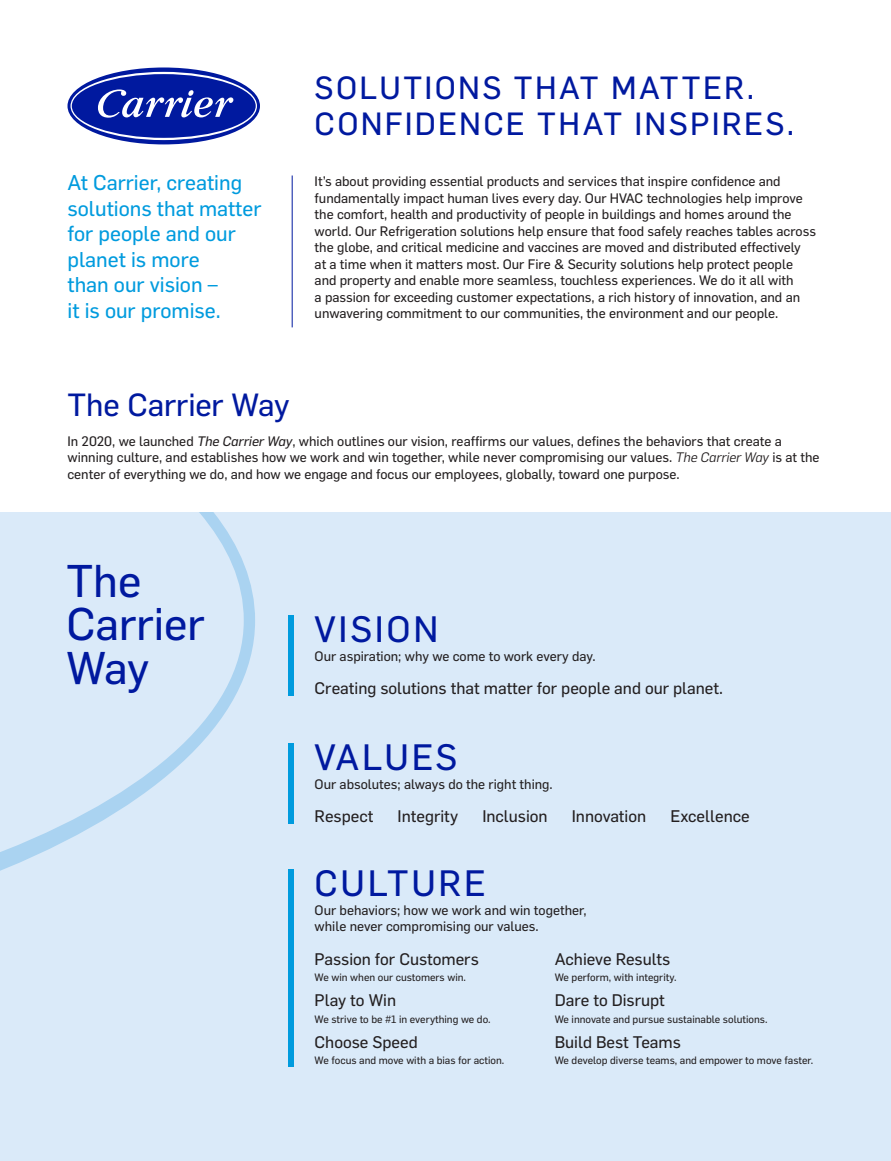
<style>
.page{position:relative;width:891px;height:1161px;background:#fff}
.page>*{position:absolute;margin:0;border:0;box-sizing:border-box;transform-origin:0 0}
.t1{font:45px/43.3px "Flama Basic";color:#00199f}
.t2{font:36px "Flama Basic";letter-spacing:.075em;color:#00199f}
.t3{font:31.5px/36px "Flama Basic";letter-spacing:.07em;color:#00199f}
.t4{font:31.5px "Flama Basic";letter-spacing:-.01em;color:#00199f}
.t5{font:21px/25.5px "Flama Basic";color:#009bde}
.t6{font:16.5px "Flama Basic";color:#231f20}
.t7{font:13.5px/16.5px "Flama Basic";color:#231f20}
.t8{font:10.5px "Flama Basic";color:#231f20}
.s1{font-style:italic}
.s2{font-family:"Flama";font-style:italic}
</style>
<div class="page">
<div style="left:0;top:512px;width:891px;height:649px;background:#daeaf9"></div>
<div style="left:288px;top:615px;width:6px;height:81px;background:#009bde"></div>
<div style="left:288px;top:743px;width:6px;height:81px;background:#009bde"></div>
<div style="left:288px;top:869px;width:6px;height:198px;background:#009bde"></div>
<hr style="left:292px;top:176px;width:1px;height:151px;background:#00199f">
<div style="left:67px;top:68px;width:193px;height:76px;background:#00199f;border-radius:50%"></div>
<svg style="left:71px;top:72px;width:186px;height:68px"></svg>
<svg style="left:0;top:512px;width:255px;height:359px"></svg>
<h3 class="t5" style="left:68px;top:169px;width:196px">At Carrier, creating solutions that matter for people and our planet is more<br>than our vision –<br>it is our promise.</h3>
<h3 class="t3" style="left:315px;top:68px;width:481px">SOLUTIONS THAT MATTER.<br>CONFIDENCE THAT INSPIRES.</h3>
<p class="t7" style="left:315px;top:172px;width:503px">It’s about providing essential products and services that inspire confidence and fundamentally impact human lives every day. Our HVAC technologies help improve the comfort, health and productivity of people in buildings and homes around the world. Our Refrigeration solutions help ensure that food safely reaches tables across the globe, and critical medicine and vaccines are moved and distributed effectively<br>at a time when it matters most. Our Fire &amp; Security solutions help protect people and property and enable more seamless, touchless experiences. We do it all with<br>a passion for exceeding customer expectations, a rich history of innovation, and an unwavering commitment to our communities, the environment and our people.</p>
<h3 class="t4" style="left:68px;top:383px;width:224px">The Carrier Way</h3>
<p class="t7" style="left:68px;top:432px;width:754px">In 2020, we launched <span class="s1">The Carrier Way</span>, which outlines our vision, reaffirms our values, defines the behaviors that create a winning culture, and establishes how we work and win together, while never compromising our values. <span class="s2">The Carrier Way</span> is at the center of everything we do, and how we engage and focus our employees, globally, toward one purpose.</p>
<h1 class="t1" style="left:66px;top:556px;width:140px">The<br>Carrier<br>Way</h1>
<h2 class="t2" style="left:315px;top:604px;width:125px">VISION</h2>
<p class="t7" style="left:315px;top:647px;width:283px">Our aspiration; why we come to work every day.</p>
<p class="t6" style="left:315px;top:677px;width:410px">Creating solutions that matter for people and our planet.</p>
<h2 class="t2" style="left:315px;top:732px;width:144px">VALUES</h2>
<p class="t7" style="left:315px;top:775px;width:240px">Our absolutes; always do the right thing.</p>
<p class="t6" style="left:315px;top:805px;width:60px">Respect</p>
<p class="t6" style="left:398px;top:805px;width:62px">Integrity</p>
<p class="t6" style="left:482px;top:805px;width:67px">Inclusion</p>
<p class="t6" style="left:572px;top:805px;width:76px">Innovation</p>
<p class="t6" style="left:670px;top:805px;width:81px">Excellence</p>
<h2 class="t2" style="left:315px;top:858px;width:173px">CULTURE</h2>
<p class="t7" style="left:315px;top:901px;width:273px">Our behaviors; how we work and win together, while never compromising our values.</p>
<p class="t6" style="left:315px;top:947px;width:166px">Passion for Customers</p>
<p class="t8" style="left:315px;top:970px;width:153px">We win when our customers win.</p>
<p class="t6" style="left:315px;top:989px;width:83px">Play to Win</p>
<p class="t8" style="left:315px;top:1012px;width:178px">We strive to be #1 in everything we do.</p>
<p class="t6" style="left:315px;top:1030px;width:105px">Choose Speed</p>
<p class="t8" style="left:315px;top:1053px;width:191px">We focus and move with a bias for action.</p>
<p class="t6" style="left:555px;top:947px;width:117px">Achieve Results</p>
<p class="t8" style="left:555px;top:970px;width:123px">We perform, with integrity.</p>
<p class="t6" style="left:555px;top:989px;width:112px">Dare to Disrupt</p>
<p class="t8" style="left:555px;top:1012px;width:214px">We innovate and pursue sustainable solutions.</p>
<p class="t6" style="left:555px;top:1030px;width:128px">Build Best Teams</p>
<p class="t8" style="left:555px;top:1053px;width:260px">We develop diverse teams, and empower to move faster.</p>
</div>
